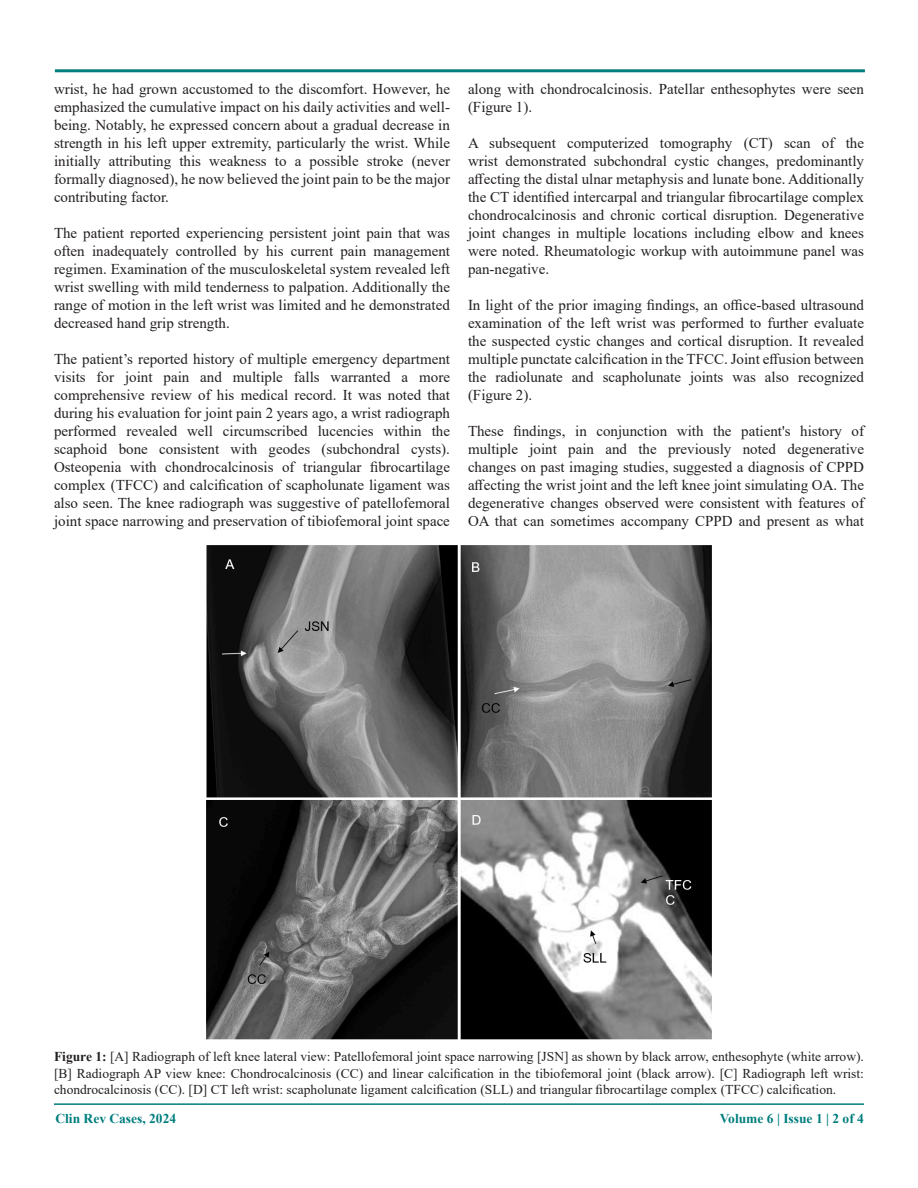
<style>
.page{position:relative;width:918px;height:1188px;background:#fff}
.page>*{position:absolute;margin:0;border:0;box-sizing:border-box;transform-origin:0 0}
.t1{font:15px/18px "Times New Roman";color:#231f20;text-align:justify}
.t2{font:13.5px/16.5px "Times New Roman";color:#231f20;text-align:justify}
.t3{font:700 13.5px "Times New Roman";color:#007d7d}
.s1{font-weight:700}
</style>
<div class="page">
<hr style="left:54px;top:1103px;width:810px;height:2px;background:#007d7d">
<svg style="left:54px;top:69px;width:811px;height:4px;background:#3f9d9d"></svg>
<img style="left:206px;top:545px;width:506px;height:495px">
<p class="t1" style="left:54px;top:80px;width:398px">wrist, he had grown accustomed to the discomfort. However, he emphasized the cumulative impact on his daily activities and well&shy;being. Notably, he expressed concern about a gradual decrease in strength in his left upper extremity, particularly the wrist. While initially attributing this weakness to a possible stroke (never formally diagnosed), he now believed the joint pain to be the major contributing factor.</p>
<p class="t1" style="left:54px;top:224px;width:398px">The patient reported experiencing persistent joint pain that was often inadequately controlled by his current pain management regimen. Examination of the musculoskeletal system revealed left wrist swelling with mild tenderness to palpation. Additionally the range of motion in the left wrist was limited and he demonstrated decreased hand grip strength.</p>
<p class="t1" style="left:54px;top:350px;width:398px">The patient’s reported history of multiple emergency department visits for joint pain and multiple falls warranted a more comprehensive review of his medical record. It was noted that during his evaluation for joint pain 2 years ago, a wrist radiograph performed revealed well circumscribed lucencies within the scaphoid bone consistent with geodes (subchondral cysts).<br>Osteopenia with chondrocalcinosis of triangular fibrocartilage complex (TFCC) and calcification of scapholunate ligament was also seen. The knee radiograph was suggestive of patellofemoral joint space narrowing and preservation of tibiofemoral joint space</p>
<p class="t1" style="left:468px;top:80px;width:398px">along with chondrocalcinosis. Patellar enthesophytes were seen (Figure 1).</p>
<p class="t1" style="left:468px;top:134px;width:398px">A subsequent computerized tomography (CT) scan of the wrist demonstrated subchondral cystic changes, predominantly affecting the distal ulnar metaphysis and lunate bone. Additionally the CT identified intercarpal and triangular fibrocartilage complex chondrocalcinosis and chronic cortical disruption. Degenerative joint changes in multiple locations including elbow and knees were noted. Rheumatologic workup with autoimmune panel was pan-negative.</p>
<p class="t1" style="left:468px;top:296px;width:398px">In light of the prior imaging findings, an office-based ultrasound examination of the left wrist was performed to further evaluate the suspected cystic changes and cortical disruption. It revealed multiple punctate calcification in the TFCC. Joint effusion between the radiolunate and scapholunate joints was also recognized (Figure 2).</p>
<p class="t1" style="left:468px;top:422px;width:398px">These findings, in conjunction with the patient's history of multiple joint pain and the previously noted degenerative changes on past imaging studies, suggested a diagnosis of CPPD affecting the wrist joint and the left knee joint simulating OA. The degenerative changes observed were consistent with features of OA that can sometimes accompany CPPD and present as what</p>
<p class="t2" style="left:54px;top:1048px;width:812px"><span class="s1">Figure 1:</span> [A] Radiograph of left knee lateral view: Patellofemoral joint space narrowing [JSN] as shown by black arrow, enthesophyte (white arrow). [B] Radiograph AP view knee: Chondrocalcinosis (CC) and linear calcification in the tibiofemoral joint (black arrow). [C] Radiograph left wrist: chondrocalcinosis (CC). [D] CT left wrist: scapholunate ligament calcification (SLL) and triangular fibrocartilage complex (TFCC) calcification.</p>
<p class="t3" style="left:55px;top:1109px;width:122px">Clin Rev Cases, 2024</p>
<p class="t3" style="left:720px;top:1109px;width:146px">Volume 6 | Issue 1 | 2 of 4</p>
</div>
